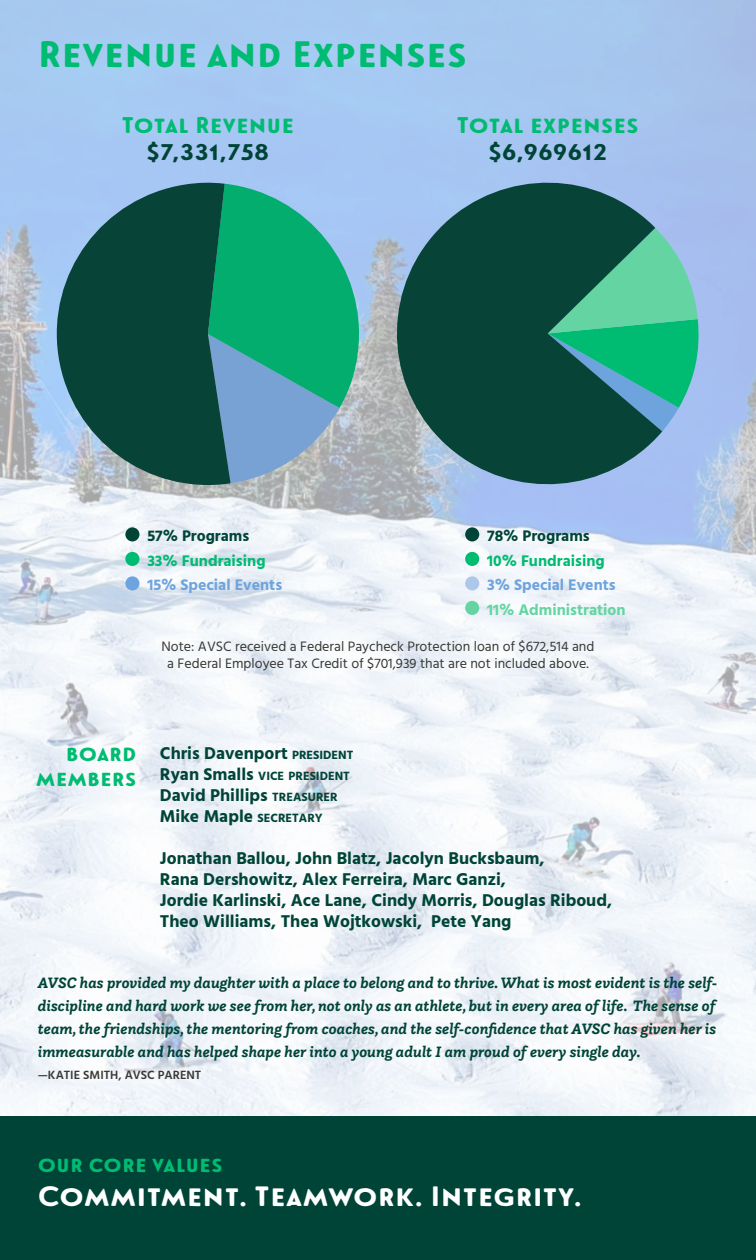
<style>
.page{position:relative;width:756px;height:1260px;background:#fff}
.page>*{position:absolute;margin:0;border:0;box-sizing:border-box;transform-origin:0 0}
.Panel_header{font:36.75px "Le Havre Rough Primary";color:#00bb72}
.Panel_header-2{font:28px "Le Havre Rough Primary";color:#fff}
.Smaller_header{font:22.75px "Le Havre Rough Primary";color:#00bb72}
.smaller_header_dk_gr{font:22.75px "Le Havre Rough Primary";color:#004438}
.Smaller_header-2{font:22.75px "Le Havre Rough Primary";color:#004438}
.body_copy{font:21px "Le Havre Rough Primary";color:#00bb72}
.Panel_header-3{font:21px/25.2px "Le Havre Rough Primary";color:#00bb72;text-align:right}
.t1{font:700 17.5px "Hind";color:#004438}
.testimonials{font:italic 700 15.75px/22.8px "Questa Slab";color:#004438}
.body_copy-2{font:700 15.75px "Hind";color:#6ea4dd}
.body_copy-3{font:700 15.75px "Hind";color:#00bb72}
.body_copy-4{font:700 15.75px "Hind";color:#004438}
.body_copy-5{font:700 15.75px "Hind";color:#64d5a2}
.body_copy-6{font:14px "Hind";color:#383935}
.t2{font:700 12.25px "Hind";color:#004438}
.testimonial_person{font:600 12.25px "Hind";color:#383935}
.s1{font-size:12.25px}
.s2{font-size:17.5px}
</style>
<div class="page">
<img style="left:0;top:0;width:756px;height:1117px">
<div style="left:0;top:1117px;width:756px;height:143px;background:#004438"></div>
<svg style="left:231px;top:184px;width:136px;height:299px;background:#4cafa2"></svg>
<svg style="left:46px;top:182px;width:185px;height:314px;background:#366d6b"></svg>
<svg style="left:662px;top:228px;width:39px;height:203px;background:#5cc2b1"></svg>
<svg style="left:379px;top:165px;width:283px;height:337px;background:#3f7876"></svg>
<div style="left:125px;top:527px;width:14px;height:14px;background:#004438;border-radius:50%"></div>
<div style="left:125px;top:552px;width:14px;height:14px;background:#00bb72;border-radius:50%"></div>
<div style="left:125px;top:576px;width:14px;height:14px;background:#6ea4dd;border-radius:50%"></div>
<div style="left:465px;top:527px;width:14px;height:14px;background:#004438;border-radius:50%"></div>
<div style="left:465px;top:552px;width:14px;height:14px;background:#00bb72;border-radius:50%"></div>
<div style="left:465px;top:576px;width:14px;height:14px;background:#adc7eb;border-radius:50%"></div>
<div style="left:465px;top:601px;width:14px;height:14px;background:#64d5a2;border-radius:50%"></div>
<hr style="left:755px;top:79px;width:1px;height:41px;background:#3f88da">
<svg style="left:755px;top:424px;width:1px;height:15px"></svg>
<p class="Panel_header" style="left:38px;top:34px;width:431px">Revenue and Expenses</p>
<p class="Smaller_header" style="left:122px;top:112px;width:174px">Total Revenue</p>
<p class="smaller_header_dk_gr" style="left:146px;top:140px;width:125px">$7,331,758</p>
<p class="body_copy-4" style="left:147px;top:527px;width:103px">57% Programs</p>
<p class="body_copy-3" style="left:147px;top:551px;width:120px">33% Fundraising</p>
<p class="body_copy-2" style="left:147px;top:576px;width:136px">15% Special Events</p>
<p class="Smaller_header" style="left:457px;top:112px;width:184px">Total expenses</p>
<p class="Smaller_header-2" style="left:488px;top:140px;width:121px">$6,969612</p>
<p class="body_copy-4" style="left:487px;top:527px;width:104px">78% Programs</p>
<p class="body_copy-3" style="left:487px;top:551px;width:119px">10% Fundraising</p>
<p class="body_copy-2" style="left:487px;top:576px;width:130px">3% Special Events</p>
<p class="body_copy-5" style="left:487px;top:600px;width:140px">11% Administration</p>
<p class="body_copy-6" style="left:162px;top:637px;width:434px">Note: AVSC received a Federal Paycheck Protection loan of $672,514 and</p>
<p class="body_copy-6" style="left:167px;top:654px;width:423px">a Federal Employee Tax Credit of $701,939 that are not included above.</p>
<p class="Panel_header-3" style="left:36px;top:741px;width:102px">board members</p>
<p class="t1" style="left:160px;top:742px;width:195px">Chris Davenport <span class="s1">PRESIDENT</span></p>
<p class="t2" style="left:160px;top:768px;width:192px"><span class="s2">Ryan Smalls</span> VICE PRESIDENT</p>
<p class="t1" style="left:160px;top:784px;width:179px">David Phillips <span class="s1">TREASURER</span></p>
<p class="t1" style="left:160px;top:805px;width:164px">Mike Maple <span class="s1">SECRETARY</span></p>
<p class="t1" style="left:160px;top:847px;width:386px">Jonathan Ballou, John Blatz, Jacolyn Bucksbaum,</p>
<p class="t1" style="left:160px;top:868px;width:348px">Rana Dershowitz, Alex Ferreira, Marc Ganzi,</p>
<p class="t1" style="left:160px;top:889px;width:454px">Jordie Karlinski, Ace Lane, Cindy Morris, Douglas Riboud,</p>
<p class="t1" style="left:160px;top:910px;width:353px">Theo Williams, Thea Wojtkowski, Pete Yang</p>
<p class="testimonials" style="left:38px;top:971px;width:681px">AVSC has provided my daughter with a place to belong and to thrive. What is most evident is the self&shy;discipline and hard work we see from her, not only as an athlete, but in every area of life. The sense of team, the friendships, the mentoring from coaches, and the self-confidence that AVSC has given her is immeasurable and has helped shape her into a young adult I am proud of every single day.</p>
<p class="testimonial_person" style="left:38px;top:1067px;width:165px">—KATIE SMITH, AVSC PARENT</p>
<p class="body_copy" style="left:38px;top:1153px;width:186px">our core values</p>
<p class="Panel_header-2" style="left:38px;top:1181px;width:546px">Commitment. Teamwork. Integrity.</p>
</div>
